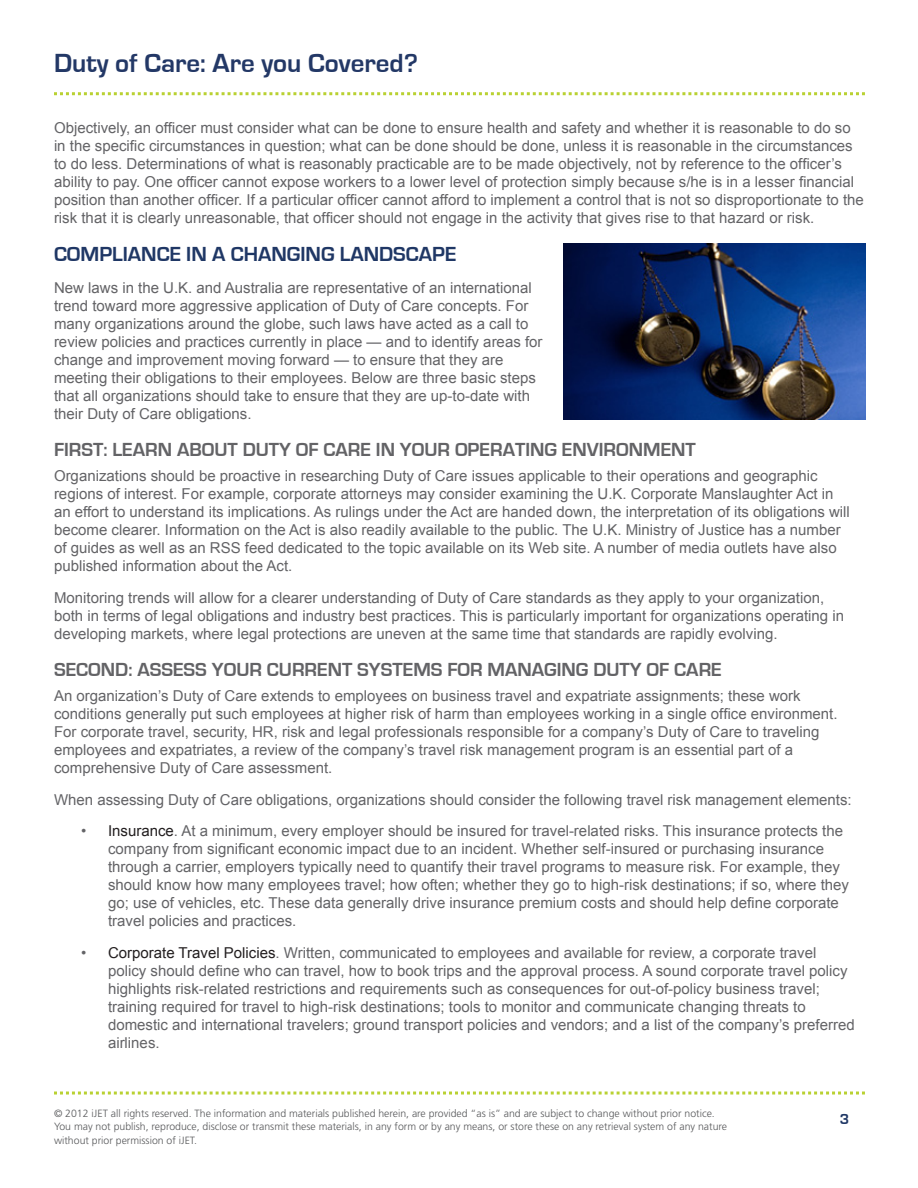
<style>
.page{position:relative;width:918px;height:1188px;background:#fff}
.page>*{position:absolute;margin:0;border:0;box-sizing:border-box;transform-origin:0 0}
.t1{font:700 27px "Eurostile";color:#233866}
.Headings{font:700 21px "Eurostile";color:#1f3765}
.Subhead{font:700 19.5px "Eurostile";color:#636366}
.Paragraph_Style_1{font:15px/18px "Arial";color:#636366}
.t2{font:700 15px "Eurostile";color:#1f3765}
.t3{font:300 10.5px/13.5px "Frutiger LT Std";color:#57585a}
.s1{color:#231f20}
</style>
<div class="page">
<svg style="left:54px;top:92px;width:811px;height:3px"></svg>
<svg style="left:54px;top:1092px;width:811px;height:3px"></svg>
<img style="left:564px;top:243px;width:301px;height:176px">
<h1 class="t1" style="left:54px;top:49px;width:365px">Duty of Care: Are you Covered?</h1>
<p class="Paragraph_Style_1" style="left:54px;top:119px;width:811px">Objectively, an officer must consider what can be done to ensure health and safety and whether it is reasonable to do so in the specific circumstances in question; what can be done should be done, unless it is reasonable in the circumstances to do less. Determinations of what is reasonably practicable are to be made objectively, not by reference to the officer’s ability to pay. One officer cannot expose workers to a lower level of protection simply because s/he is in a lesser financial position than another officer. If a particular officer cannot afford to implement a control that is not so disproportionate to the risk that it is clearly unreasonable, that officer should not engage in the activity that gives rise to that hazard or risk.</p>
<p class="Headings" style="left:54px;top:243px;width:404px">COMPLIANCE IN A CHANGING LANDSCAPE</p>
<p class="Paragraph_Style_1" style="left:54px;top:279px;width:490px">New laws in the U.K. and Australia are representative of an international trend toward more aggressive application of Duty of Care concepts. For many organizations around the globe, such laws have acted as a call to review policies and practices currently in place — and to identify areas for change and improvement moving forward — to ensure that they are meeting their obligations to their employees. Below are three basic steps that all organizations should take to ensure that they are up-to-date with their Duty of Care obligations.</p>
<p class="Subhead" style="left:54px;top:439px;width:643px">FIRST: LEARN ABOUT DUTY OF CARE IN YOUR OPERATING ENVIRONMENT</p>
<p class="Paragraph_Style_1" style="left:54px;top:467px;width:797px">Organizations should be proactive in researching Duty of Care issues applicable to their operations and geographic regions of interest. For example, corporate attorneys may consider examining the U.K. Corporate Manslaughter Act in an effort to understand its implications. As rulings under the Act are handed down, the interpretation of its obligations will become clearer. Information on the Act is also readily available to the public. The U.K. Ministry of Justice has a number of guides as well as an RSS feed dedicated to the topic available on its Web site. A number of media outlets have also published information about the Act.</p>
<p class="Paragraph_Style_1" style="left:54px;top:589px;width:792px">Monitoring trends will allow for a clearer understanding of Duty of Care standards as they apply to your organization, both in terms of legal obligations and industry best practices. This is particularly important for organizations operating in developing markets, where legal protections are uneven at the same time that standards are rapidly evolving.</p>
<p class="Subhead" style="left:54px;top:659px;width:669px">SECOND: ASSESS YOUR CURRENT SYSTEMS FOR MANAGING DUTY OF CARE</p>
<p class="Paragraph_Style_1" style="left:54px;top:687px;width:785px">An organization’s Duty of Care extends to employees on business travel and expatriate assignments; these work conditions generally put such employees at higher risk of harm than employees working in a single office environment.<br>For corporate travel, security, HR, risk and legal professionals responsible for a company’s Duty of Care to traveling employees and expatriates, a review of the company’s travel risk management program is an essential part of a comprehensive Duty of Care assessment.</p>
<p class="Paragraph_Style_1" style="left:54px;top:791px;width:799px">When assessing Duty of Care obligations, organizations should consider the following travel risk management elements:</p>
<p class="Paragraph_Style_1" style="left:108px;top:822px;width:743px;text-indent:-27px">• <span class="s1">Insurance</span>. At a minimum, every employer should be insured for travel-related risks. This insurance protects the company from significant economic impact due to an incident. Whether self-insured or purchasing insurance through a carrier, employers typically need to quantify their travel programs to measure risk. For example, they should know how many employees travel; how often; whether they go to high-risk destinations; if so, where they go; use of vehicles, etc. These data generally drive insurance premium costs and should help define corporate travel policies and practices.</p>
<p class="Paragraph_Style_1" style="left:108px;top:944px;width:748px;text-indent:-27px">• <span class="s1">Corporate Travel Policies</span>. Written, communicated to employees and available for review, a corporate travel policy should define who can travel, how to book trips and the approval process. A sound corporate travel policy highlights risk-related restrictions and requirements such as consequences for out-of-policy business travel; training required for travel to high-risk destinations; tools to monitor and communicate changing threats to domestic and international travelers; ground transport policies and vendors; and a list of the company’s preferred airlines.</p>
<p class="t3" style="left:54px;top:1107px;width:675px">© 2012 iJET all rights reserved. The information and materials published herein, are provided “as is” and are subject to change without prior notice.<br>You may not publish, reproduce, disclose or transmit these materials, in any form or by any means, or store these on any retrieval system of any nature without prior permission of iJET.</p>
<p class="t2" style="left:840px;top:1111px;width:11px">3</p>
</div>
